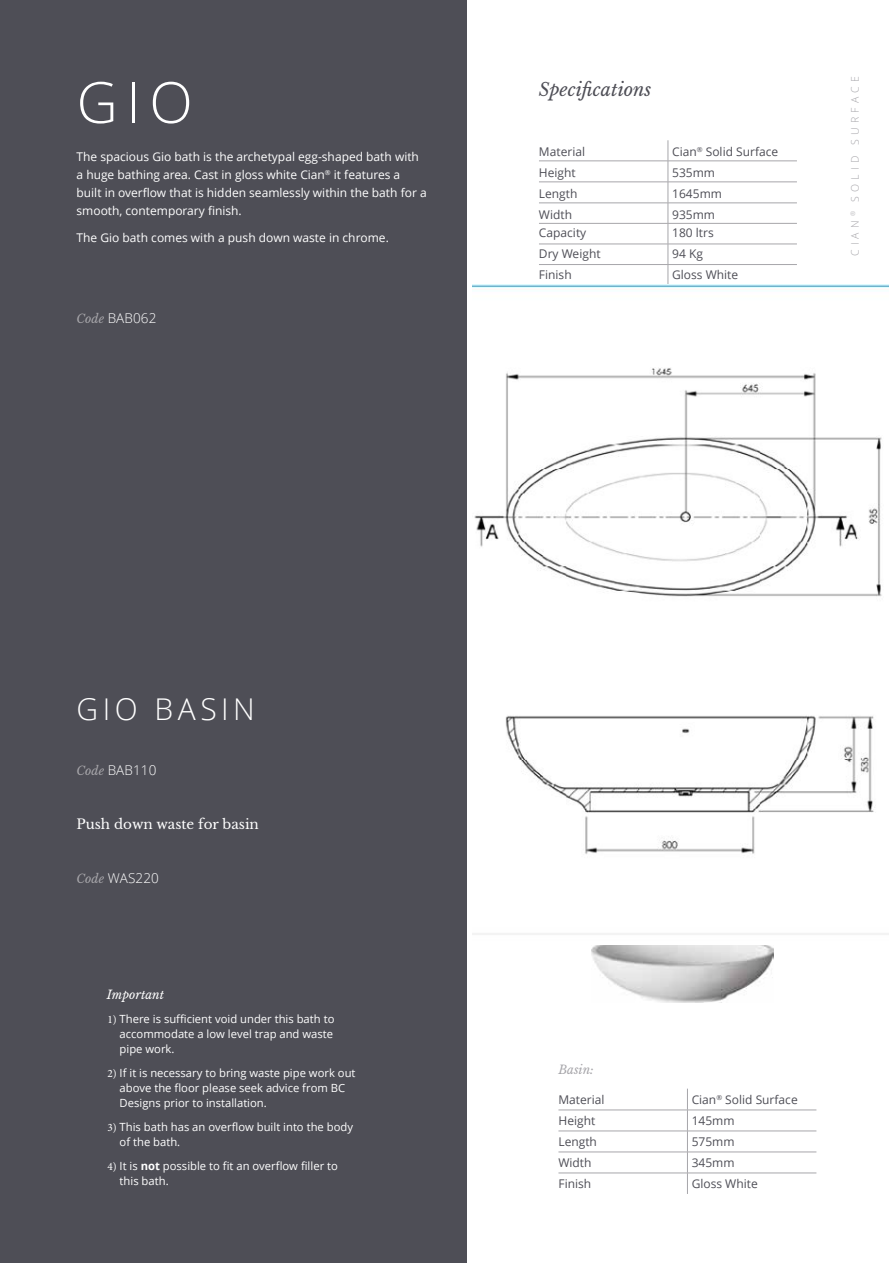
<style>
.page{position:relative;width:893px;height:1263px;background:#fff}
.page>*{position:absolute;margin:0;border:0;box-sizing:border-box;transform-origin:0 0}
.t1{font:300 57px "Open Sans";color:#fff}
.t2{font:300 30px "Open Sans";letter-spacing:.15em;color:#fff}
.t3{font:italic 18px "Libre Baskerville";color:#4e4e56}
.t4{font:300 13.5px "Open Sans";letter-spacing:.01em;color:#fff}
.t5{font:13.5px "Libre Baskerville";color:#fff}
.t6{font:12px/18px "Open Sans";color:#fff}
.t7{font:12px "Open Sans";color:#4e4e56}
.t8{font:italic 12px "Libre Baskerville";color:#fff}
.t9{font:italic 12px "Libre Baskerville";color:#a7a6aa}
.t10{font:11.25px/15px "Open Sans";color:#fff}
.t11{font:300 10.5px "Open Sans";letter-spacing:.4em;color:#a7a6aa}
.s1{font-family:"Libre Baskerville";font-weight:400;font-style:italic;font-size:12px;color:#a7a6aa}
.s2{font-family:"Minion Pro"}
.s3{font-weight:700}
</style>
<div class="page">
<div style="left:0;top:0;width:466px;height:1263px;background:#4e4e56"></div>
<hr style="left:539px;top:161px;width:129px;height:1px;background:#a7a6aa">
<hr style="left:668px;top:161px;width:129px;height:1px;background:#a7a6aa">
<hr style="left:539px;top:182px;width:129px;height:1px;background:#a7a6aa">
<hr style="left:539px;top:203px;width:129px;height:1px;background:#a7a6aa">
<hr style="left:668px;top:182px;width:129px;height:1px;background:#a7a6aa">
<hr style="left:668px;top:203px;width:129px;height:1px;background:#a7a6aa">
<hr style="left:539px;top:223px;width:129px;height:1px;background:#a7a6aa">
<hr style="left:668px;top:223px;width:129px;height:1px;background:#a7a6aa">
<hr style="left:539px;top:244px;width:129px;height:1px;background:#a7a6aa">
<hr style="left:668px;top:244px;width:129px;height:1px;background:#a7a6aa">
<hr style="left:539px;top:264px;width:129px;height:1px;background:#a7a6aa">
<hr style="left:668px;top:264px;width:129px;height:1px;background:#a7a6aa">
<svg style="left:668px;top:140px;width:1px;height:144px"></svg>
<hr style="left:558px;top:1110px;width:129px;height:1px;background:#a7a6aa">
<hr style="left:558px;top:1131px;width:129px;height:1px;background:#a7a6aa">
<hr style="left:687px;top:1110px;width:129px;height:1px;background:#a7a6aa">
<hr style="left:687px;top:1131px;width:129px;height:1px;background:#a7a6aa">
<hr style="left:558px;top:1152px;width:129px;height:1px;background:#a7a6aa">
<hr style="left:687px;top:1152px;width:129px;height:1px;background:#a7a6aa">
<hr style="left:558px;top:1173px;width:129px;height:1px;background:#a7a6aa">
<svg style="left:687px;top:1089px;width:1px;height:105px"></svg>
<hr style="left:687px;top:1173px;width:129px;height:1px;background:#a7a6aa">
<img style="left:592px;top:945px;width:182px;height:57px">
<img style="left:472px;top:284px;width:416px;height:651px">
<h1 class="t1" style="left:77px;top:63px;width:118px">GIO</h1>
<p class="t6" style="left:77px;top:147px;width:352px">The spacious Gio bath is the archetypal egg-shaped bath with a huge bathing area. Cast in gloss white Cian<sup>®</sup> it features a built in overflow that is hidden seamlessly within the bath for a smooth, contemporary finish.</p>
<p class="t6" style="left:77px;top:228px;width:314px">The Gio bath comes with a push down waste in chrome.</p>
<p class="t4" style="left:77px;top:309px;width:81px"><span class="s1">Code</span> BAB062</p>
<h3 class="t3" style="left:539px;top:79px;width:114px">Specifications</h3>
<p class="t7" style="left:539px;top:143px;width:48px">Material</p>
<p class="t7" style="left:672px;top:143px;width:108px">Cian<sup>®</sup> Solid Surface</p>
<p class="t7" style="left:539px;top:164px;width:38px">Height</p>
<p class="t7" style="left:672px;top:164px;width:44px">535mm</p>
<p class="t7" style="left:539px;top:185px;width:40px">Length</p>
<p class="t7" style="left:672px;top:185px;width:51px">1645mm</p>
<p class="t7" style="left:539px;top:206px;width:35px">Width</p>
<p class="t7" style="left:672px;top:206px;width:44px">935mm</p>
<p class="t7" style="left:539px;top:224px;width:49px">Capacity</p>
<p class="t7" style="left:672px;top:224px;width:43px">180 ltrs</p>
<p class="t7" style="left:539px;top:245px;width:63px">Dry Weight</p>
<p class="t7" style="left:672px;top:245px;width:32px">94 Kg</p>
<p class="t7" style="left:539px;top:266px;width:34px">Finish</p>
<p class="t7" style="left:672px;top:266px;width:68px">Gloss White</p>
<p class="t11" style="left:848px;top:256px;width:181px;rotate:-90deg">CIAN <sup>®</sup> SOLID SURFACE</p>
<h2 class="t2" style="left:77px;top:689px;width:180px">GIO BASIN</h2>
<p class="t4" style="left:77px;top:760px;width:81px"><span class="s1">Code</span> BAB110</p>
<p class="t5" style="left:77px;top:815px;width:184px">Push down waste for basin</p>
<p class="t4" style="left:77px;top:869px;width:84px"><span class="s1">Code</span> WAS220</p>
<p class="t8" style="left:107px;top:987px;width:59px">Important</p>
<p class="t10" style="left:120px;top:1011px;width:216px;text-align:justify;text-indent:-12px"><span class="s2">1)</span> There is sufficient void under this bath to accommodate a low level trap and waste pipe work.</p>
<p class="t10" style="left:120px;top:1065px;width:237px;text-indent:-12px"><span class="s2">2)</span> If it is necessary to bring waste pipe work out above the floor please seek advice from BC<br>Designs prior to installation.</p>
<p class="t10" style="left:120px;top:1119px;width:235px;text-indent:-12px"><span class="s2">3)</span> This bath has an overflow built into the body of the bath.</p>
<p class="t10" style="left:120px;top:1158px;width:220px;text-indent:-12px"><span class="s2">4)</span> It is <span class="s3">not</span> possible to fit an overflow filler to this bath.</p>
<p class="t9" style="left:558px;top:1062px;width:37px">Basin:</p>
<p class="t7" style="left:558px;top:1091px;width:48px">Material</p>
<p class="t7" style="left:692px;top:1091px;width:108px">Cian<sup>®</sup> Solid Surface</p>
<p class="t7" style="left:558px;top:1112px;width:38px">Height</p>
<p class="t7" style="left:692px;top:1112px;width:44px">145mm</p>
<p class="t7" style="left:558px;top:1133px;width:40px">Length</p>
<p class="t7" style="left:692px;top:1133px;width:44px">575mm</p>
<p class="t7" style="left:558px;top:1154px;width:35px">Width</p>
<p class="t7" style="left:692px;top:1154px;width:44px">345mm</p>
<p class="t7" style="left:558px;top:1175px;width:34px">Finish</p>
<p class="t7" style="left:692px;top:1175px;width:68px">Gloss White</p>
</div>
